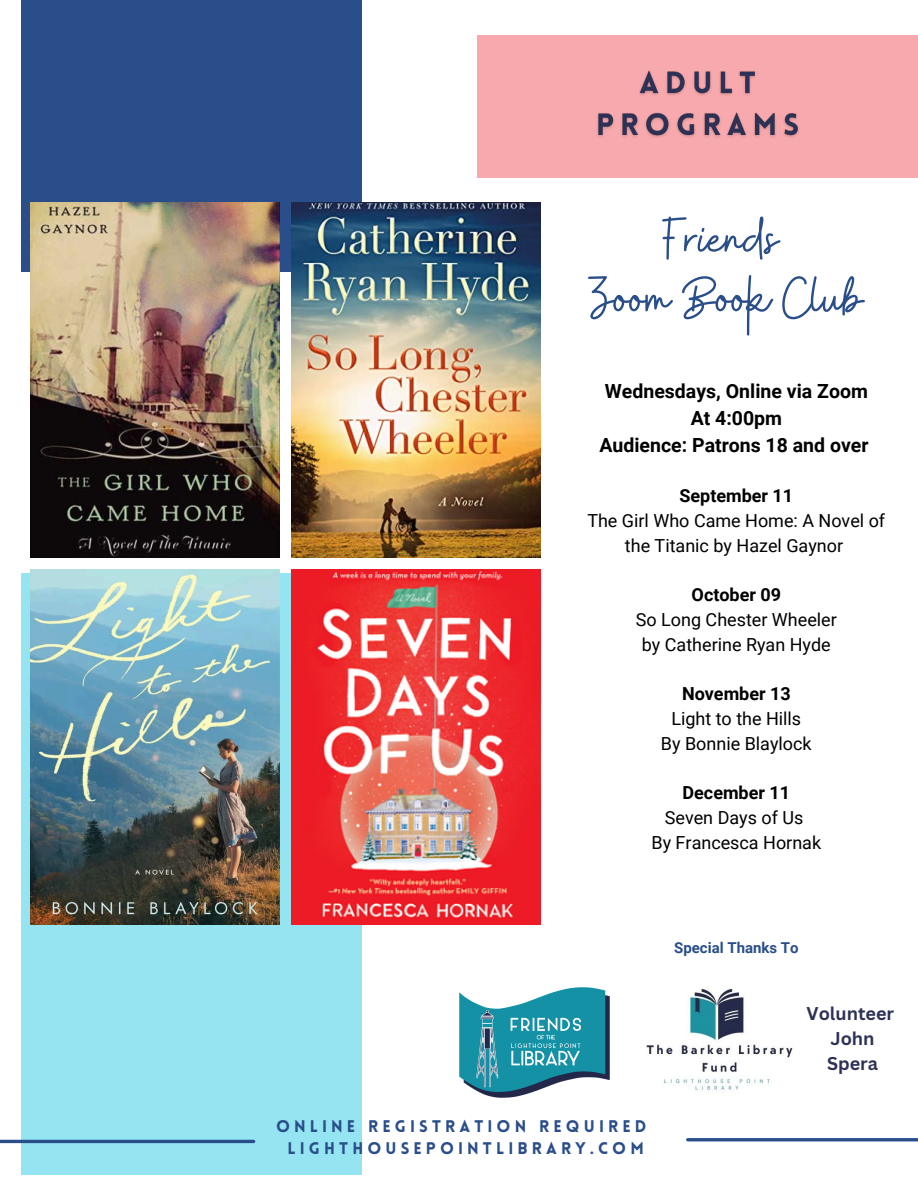
<style>
.page{position:relative;width:918px;height:1188px;background:#fff}
.page>*{position:absolute;margin:0;border:0;box-sizing:border-box;transform-origin:0 0}
.t1{font:60px/59.7px "Buffalo";color:#2a4e8a;text-align:center}
.t2{font:700 19.5px/27px "Roboto";color:#000;text-align:center}
.t3{font:18px/24.8px "Roboto";color:#000;text-align:center}
.t4{font:700 18px/24.8px "Canva Sans";color:#2d3155;text-align:center}
.t5{font:900 16.5px/22.5px "Lovelo";letter-spacing:.25em;color:#2a4e8a;text-align:center}
.t6{font:700 15px "Roboto";color:#2a4e8a}
.s1{font-weight:700}
</style>
<div class="page">
<div style="left:21px;top:573px;width:340px;height:602px;background:#94e4f1"></div>
<hr style="left:688px;top:1138px;width:230px;height:3px;background:#2a4e8a">
<hr style="left:0;top:1140px;width:254px;height:3px;background:#2a4e8a">
<div style="left:477px;top:35px;width:441px;height:143px;background:#f8a9ad"></div>
<div style="left:21px;top:0;width:340px;height:271px;background:#2a4e8a"></div>
<img style="left:30px;top:202px;width:250px;height:356px">
<img style="left:30px;top:569px;width:250px;height:356px">
<img style="left:291px;top:569px;width:250px;height:356px">
<img style="left:291px;top:202px;width:250px;height:356px">
<img style="left:459px;top:987px;width:151px;height:110px">
<img style="left:646px;top:989px;width:147px;height:102px">
<img style="left:597px;top:70px;width:202px;height:68px">
<h4 class="t1" style="left:590px;top:212px;width:274px">Friends<br>Zoom Book Club</h4>
<h4 class="t2" style="left:599px;top:378px;width:271px">Wednesdays, Online via Zoom<br>At 4:00pm<br>Audience: Patrons 18 and over</h4>
<h4 class="t3" style="left:587px;top:484px;width:299px"><span class="s1">September 11<br></span>The Girl Who Came Home: A Novel of the Titanic by Hazel Gaynor</h4>
<h4 class="t3" style="left:636px;top:583px;width:202px"><span class="s1">October 09<br></span>So Long Chester Wheeler by Catherine Ryan Hyde</h4>
<p class="t3" style="left:661px;top:682px;width:152px"><span class="s1">November 13<br></span>Light to the Hills<br>By Bonnie Blaylock</p>
<p class="t3" style="left:651px;top:781px;width:171px"><span class="s1">December 11<br></span>Seven Days of Us<br>By Francesca Hornak</p>
<h5 class="t5" style="left:276px;top:1117px;width:372px">ONLINE REGISTRATION REQUIRED<br>LIGHTHOUSEPOINTLIBRARY.COM</h5>
<p class="t6" style="left:674px;top:939px;width:126px">Special Thanks To</p>
<h3 class="t4" style="left:807px;top:1001px;width:89px">Volunteer<br>John<br>Spera</h3>
</div>
